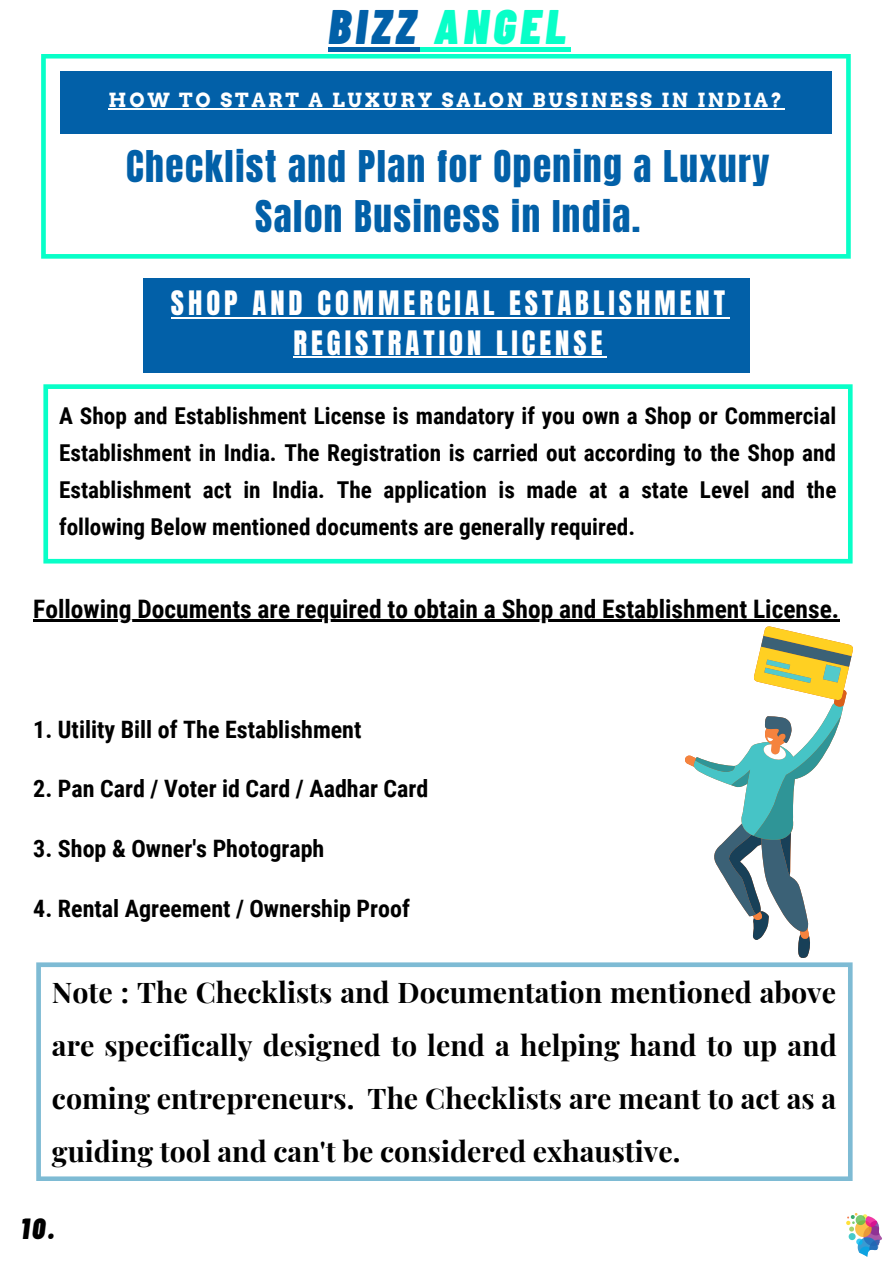
<style>
.page{position:relative;width:893px;height:1264px;background:#fff}
.page>*{position:absolute;margin:0;border:0;box-sizing:border-box;transform-origin:0 0}
.t1{font:italic 900 48.45px "Barlow Condensed";letter-spacing:.095em;color:#08ffc8}
.t2{font:37.2px/50.6px "Anton";letter-spacing:.04em;color:#0260a8;text-align:center}
.t3{font:italic 900 29.1px "Barlow Condensed";color:#000}
.t4{font:28.65px/39.2px "Anton";letter-spacing:.14em;color:#fff;text-align:center}
.t5{font:700 28.5px/52.8px "Playfair Display";color:#000;text-align:justify}
.t6{font:700 25.5px "Roboto Condensed";color:#000}
.t7{font:700 24px "Roboto Condensed";color:#000}
.t8{font:700 23.25px/37px "Roboto Condensed";color:#000;text-align:justify}
.t9{font:700 19.5px "Arvo";letter-spacing:.14em;color:#fff}
.s1{color:#0260a8}
</style>
<div class="page">
<svg style="left:36px;top:962px;width:816px;height:218px"></svg>
<svg style="left:41px;top:54px;width:809px;height:205px"></svg>
<div style="left:60px;top:71px;width:771px;height:62px;background:#0260a8"></div>
<div style="left:328px;top:47px;width:92px;height:5px;background:#0260a8"></div>
<div style="left:420px;top:47px;width:151px;height:5px;background:#08ffc8"></div>
<hr style="left:33px;top:619px;width:806px;height:3px;background:#000">
<svg style="left:43px;top:384px;width:809px;height:179px"></svg>
<div style="left:143px;top:278px;width:606px;height:95px;background:#0260a8"></div>
<hr style="left:171px;top:317px;width:558px;height:1px;background:#fff">
<hr style="left:293px;top:356px;width:313px;height:1px;background:#fff">
<svg style="left:685px;top:626px;width:167px;height:332px"></svg>
<hr style="left:109px;top:108px;width:675px;height:1px;background:#fff">
<svg style="left:846px;top:1213px;width:36px;height:43px"></svg>
<p class="t1" style="left:328px;top:-5px;width:239px"><span class="s1">BIZZ</span> ANGEL</p>
<p class="t9" style="left:109px;top:88px;width:675px">HOW TO START A LUXURY SALON BUSINESS IN INDIA?</p>
<p class="t2" style="left:126px;top:141px;width:644px">Checklist and Plan for Opening a Luxury<br>Salon Business in India.</p>
<p class="t4" style="left:171px;top:284px;width:555px">SHOP AND COMMERCIAL ESTABLISHMENT<br>REGISTRATION LICENSE</p>
<p class="t8" style="left:59px;top:397px;width:778px">A Shop and Establishment License is mandatory if you own a Shop or Commercial Establishment in India. The Registration is carried out according to the Shop and Establishment act in India. The application is made at a state Level and the following Below mentioned documents are generally required.</p>
<p class="t6" style="left:33px;top:594px;width:807px">Following Documents are required to obtain a Shop and Establishment License.</p>
<p class="t7" style="left:33px;top:715px;width:329px">1. Utility Bill of The Establishment</p>
<p class="t7" style="left:33px;top:775px;width:396px">2. Pan Card / Voter id Card / Aadhar Card</p>
<p class="t7" style="left:33px;top:834px;width:292px">3. Shop &amp; Owner's Photograph</p>
<p class="t7" style="left:33px;top:894px;width:378px">4. Rental Agreement / Ownership Proof</p>
<p class="t5" style="left:52px;top:964px;width:786px">Note : The Checklists and Documentation mentioned above are specifically designed to lend a helping hand to up and coming entrepreneurs. The Checklists are meant to act as a guiding tool and can't be considered exhaustive.</p>
<p class="t3" style="left:21px;top:1209px;width:35px">10.</p>
</div>
